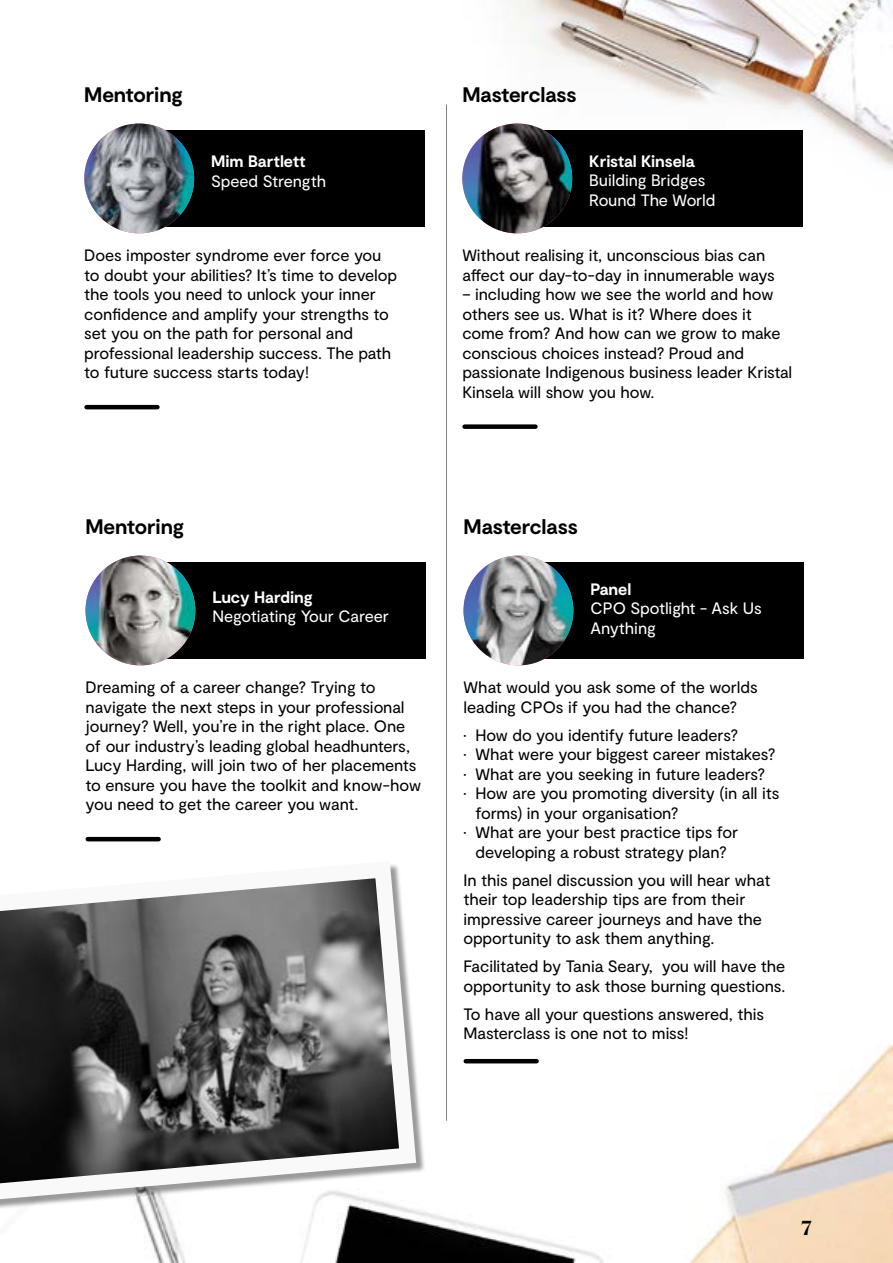
<style>
.page{position:relative;width:893px;height:1263px;background:#fff}
.page>*{position:absolute;margin:0;border:0;box-sizing:border-box;transform-origin:0 0}
.t1{font:700 21px "Moderat";letter-spacing:-.005em;color:#000}
.t2{font:700 21px "Bodoni FLF";color:#000}
.t3{font:16.5px/19.5px "Moderat";letter-spacing:-.005em;color:#000}
.t4{font:16.5px/19.5px "Moderat";letter-spacing:-.005em;color:#fff}
.t5{font:700 16.5px "Moderat";letter-spacing:-.005em;color:#fff}
</style>
<div class="page">
<img style="left:140px;top:1045px;width:753px;height:218px">
<img style="left:424px;top:0;width:469px;height:199px">
<div style="left:502px;top:130px;width:300px;height:97px;background:#000"></div>
<img style="left:462px;top:124px;width:110px;height:109px;border-radius:55px">
<div style="left:465px;top:424px;width:70px;height:5px;background:#000"></div>
<div style="left:124px;top:130px;width:300px;height:97px;background:#000"></div>
<img style="left:84px;top:124px;width:110px;height:109px;border-radius:55px">
<hr style="left:87px;top:405px;width:70px;height:4px;background:#000">
<hr style="left:446px;top:104px;width:1px;height:1017px;background:#808285">
<svg style="left:0;top:865px;width:425px;height:345px"></svg>
<div style="left:125px;top:562px;width:301px;height:97px;background:#000"></div>
<img style="left:86px;top:555px;width:109px;height:110px;border-radius:55px">
<hr style="left:88px;top:837px;width:71px;height:4px;background:#000">
<div style="left:503px;top:562px;width:301px;height:97px;background:#000"></div>
<img style="left:463px;top:555px;width:110px;height:110px;border-radius:55px">
<hr style="left:466px;top:1059px;width:71px;height:4px;background:#000">
<p class="t1" style="left:84px;top:81px;width:100px">Mentoring</p>
<p class="t5" style="left:211px;top:151px;width:96px">Mim Bartlett</p>
<p class="t4" style="left:211px;top:171px;width:116px">Speed Strength</p>
<p class="t3" style="left:84px;top:246px;width:314px">Does imposter syndrome ever force you to doubt your abilities? It’s time to develop the tools you need to unlock your inner confidence and amplify your strengths to set you on the path for personal and professional leadership success. The path to future success starts today!</p>
<p class="t1" style="left:462px;top:81px;width:116px">Masterclass</p>
<p class="t5" style="left:589px;top:151px;width:107px">Kristal Kinsela</p>
<p class="t4" style="left:589px;top:171px;width:128px">Building Bridges<br>Round The World</p>
<p class="t3" style="left:462px;top:246px;width:314px">Without realising it, unconscious bias can affect our day-to-day in innumerable ways</p>
<p class="t3" style="left:462px;top:285px;width:331px">– including how we see the world and how others see us. What is it? Where does it come from? And how can we grow to make conscious choices instead? Proud and passionate Indigenous business leader Kristal Kinsela will show you how.</p>
<p class="t1" style="left:85px;top:513px;width:100px">Mentoring</p>
<p class="t5" style="left:212px;top:587px;width:102px">Lucy Harding</p>
<p class="t4" style="left:212px;top:607px;width:178px">Negotiating Your Career</p>
<p class="t3" style="left:86px;top:678px;width:337px">Dreaming of a career change? Trying to navigate the next steps in your professional journey? Well, you’re in the right place. One of our industry’s leading global headhunters, Lucy Harding, will join two of her placements to ensure you have the toolkit and know-how you need to get the career you want.</p>
<p class="t1" style="left:463px;top:513px;width:116px">Masterclass</p>
<p class="t5" style="left:590px;top:578px;width:42px">Panel</p>
<p class="t4" style="left:590px;top:599px;width:173px">CPO Spotlight - Ask Us<br>Anything</p>
<p class="t3" style="left:463px;top:678px;width:296px">What would you ask some of the worlds leading CPOs if you had the chance?</p>
<p class="t3" style="left:463px;top:726px;width:276px">· How do you identify future leaders?</p>
<p class="t3" style="left:463px;top:745px;width:313px">· What were your biggest career mistakes?</p>
<p class="t3" style="left:463px;top:765px;width:303px">· What are you seeking in future leaders?</p>
<p class="t3" style="left:463px;top:784px;width:317px">· How are you promoting diversity (in all its</p>
<p class="t3" style="left:475px;top:804px;width:204px">forms) in your organisation?</p>
<p class="t3" style="left:463px;top:823px;width:276px">· What are your best practice tips for</p>
<p class="t3" style="left:475px;top:843px;width:253px">developing a robust strategy plan?</p>
<p class="t3" style="left:463px;top:871px;width:308px">In this panel discussion you will hear what their top leadership tips are from their impressive career journeys and have the opportunity to ask them anything.</p>
<p class="t3" style="left:463px;top:957px;width:323px">Facilitated by Tania Seary, you will have the opportunity to ask those burning questions.</p>
<p class="t3" style="left:463px;top:1005px;width:302px">To have all your questions answered, this<br>Masterclass is one not to miss!</p>
<p class="t2" style="left:800px;top:1217px;width:14px">7</p>
</div>
